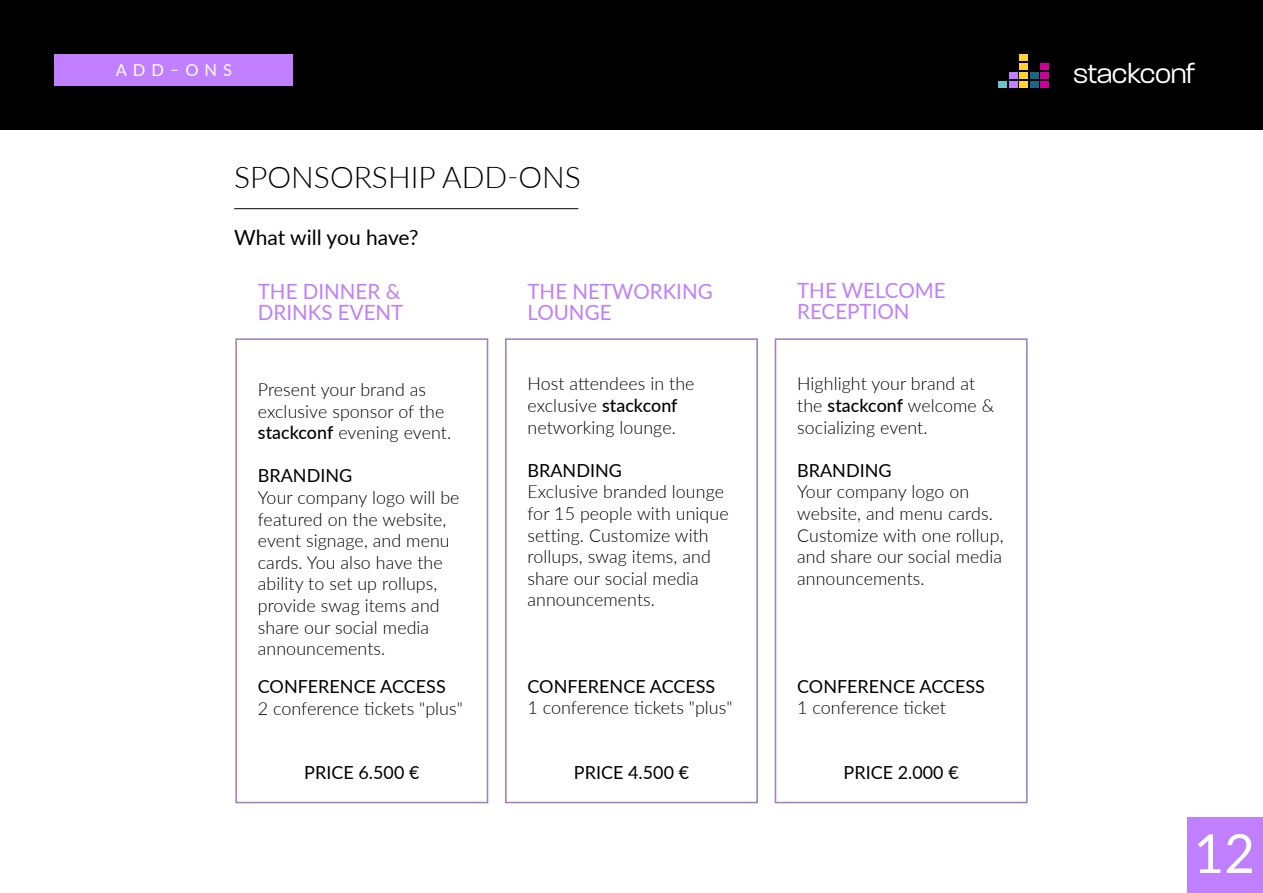
<style>
.page{position:relative;width:1263px;height:893px;background:#fff}
.page>*{position:absolute;margin:0;border:0;box-sizing:border-box;transform-origin:0 0}
.t1{font:53.85px "Lato";color:#fff}
.t2{font:300 30px "Lato";color:#000}
.t3{font:300 28.5px "Paralucent";letter-spacing:-.01em;color:#fff}
.t4{font:21px/21.5px "Lato";color:#bf7fff}
.t5{font:21px "Lato";color:#000}
.t6{font:300 18px/21.6px "Lato";letter-spacing:.005em;color:#000101}
.t7{font:18px "Lato";color:#000101}
.t8{font:16.5px "Lato";letter-spacing:.36em;color:#fff}
.s1{font-weight:500}
</style>
<div class="page">
<div style="left:0;top:0;width:1263px;height:130px;background:#000"></div>
<div style="left:55px;top:54px;width:238px;height:32px;background:#bf7fff"></div>
<div style="left:1009px;top:81px;width:8px;height:7px;background:#bf7fff"></div>
<div style="left:1019px;top:81px;width:9px;height:7px;background:#ffd431"></div>
<div style="left:1030px;top:81px;width:8px;height:7px;background:#186885"></div>
<div style="left:1040px;top:81px;width:8px;height:7px;background:#c09"></div>
<div style="left:1009px;top:72px;width:8px;height:7px;background:#bf7fff"></div>
<div style="left:1019px;top:72px;width:9px;height:7px;background:#ffd431"></div>
<div style="left:1019px;top:63px;width:9px;height:7px;background:#ffd431"></div>
<div style="left:1019px;top:54px;width:9px;height:7px;background:#ffd431"></div>
<div style="left:1030px;top:72px;width:8px;height:7px;background:#186885"></div>
<div style="left:1040px;top:72px;width:8px;height:7px;background:#c09"></div>
<div style="left:1040px;top:63px;width:8px;height:7px;background:#c09"></div>
<div style="left:998px;top:81px;width:9px;height:7px;background:#6cc3c7"></div>
<div style="left:1187px;top:817px;width:76px;height:76px;background:#bf7fff"></div>
<hr style="left:234px;top:208px;width:344px;height:1px;background:#000">
<div style="left:235px;top:338px;width:253px;height:465px;border:2px solid #a182bb"></div>
<div style="left:505px;top:338px;width:253px;height:465px;border:2px solid #a182bb"></div>
<div style="left:775px;top:338px;width:253px;height:465px;border:2px solid #a182bb"></div>
<p class="t8" style="left:116px;top:59px;width:118px">ADD–ONS</p>
<h3 class="t3" style="left:1074px;top:57px;width:123px">stackconf</h3>
<h2 class="t2" style="left:234px;top:156px;width:348px">SPONSORSHIP ADD-ONS</h2>
<p class="t5" style="left:234px;top:223px;width:186px">What will you have?</p>
<p class="t4" style="left:258px;top:280px;width:147px">THE DINNER &amp;<br>DRINKS EVENT</p>
<p class="t4" style="left:527px;top:280px;width:187px">THE NETWORKING<br>LOUNGE</p>
<p class="t4" style="left:797px;top:279px;width:150px">THE WELCOME<br>RECEPTION</p>
<p class="t6" style="left:258px;top:378px;width:195px">Present your brand as exclusive sponsor of the <span class="s1">stackconf</span> evening event.</p>
<p class="t7" style="left:258px;top:463px;width:96px">BRANDING</p>
<p class="t6" style="left:258px;top:486px;width:203px">Your company logo will be featured on the website, event signage, and menu cards. You also have the ability to set up rollups, provide swag items and share our social media announcements.</p>
<p class="t7" style="left:258px;top:674px;width:189px">CONFERENCE ACCESS</p>
<p class="t6" style="left:258px;top:697px;width:207px">2 conference tickets "plus"</p>
<p class="t6" style="left:527px;top:372px;width:169px">Host attendees in the exclusive <span class="s1">stackconf </span>networking lounge.</p>
<p class="t7" style="left:527px;top:457px;width:96px">BRANDING</p>
<p class="t6" style="left:527px;top:480px;width:203px">Exclusive branded lounge for 15 people with unique setting. Customize with rollups, swag items, and share our social media announcements.</p>
<p class="t7" style="left:527px;top:673px;width:189px">CONFERENCE ACCESS</p>
<p class="t6" style="left:527px;top:696px;width:207px">1 conference tickets "plus"</p>
<p class="t6" style="left:797px;top:372px;width:199px">Highlight your brand at the <span class="s1">stackconf</span> welcome &amp; socializing event.</p>
<p class="t7" style="left:797px;top:457px;width:96px">BRANDING</p>
<p class="t6" style="left:797px;top:480px;width:208px">Your company logo on website, and menu cards.<br>Customize with one rollup, and share our social media announcements.</p>
<p class="t7" style="left:797px;top:673px;width:189px">CONFERENCE ACCESS</p>
<p class="t6" style="left:797px;top:696px;width:150px">1 conference ticket</p>
<p class="t7" style="left:304px;top:760px;width:117px">PRICE 6.500 €</p>
<p class="t7" style="left:574px;top:760px;width:117px">PRICE 4.500 €</p>
<p class="t7" style="left:843px;top:760px;width:117px">PRICE 2.000 €</p>
<h1 class="t1" style="left:1193px;top:815px;width:63px">12</h1>
</div>
